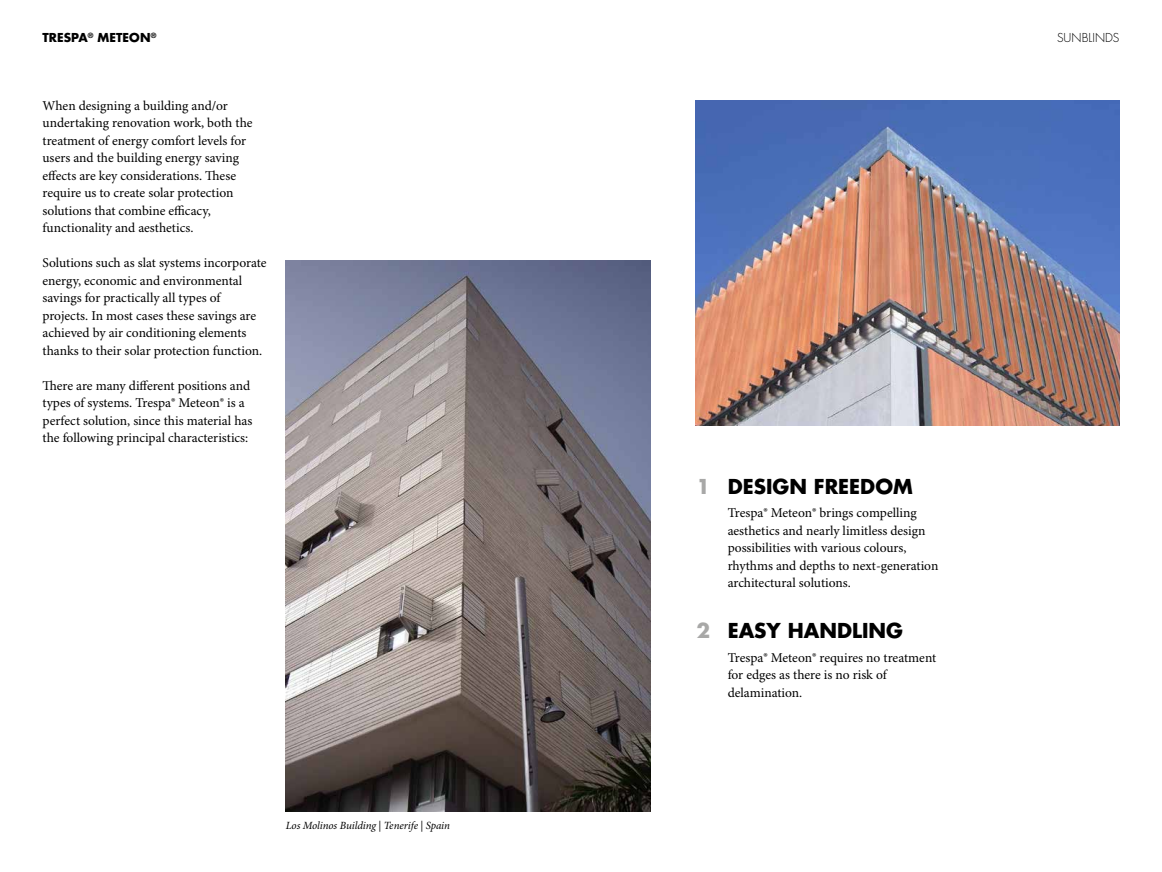
<style>
.page{position:relative;width:1162px;height:872px;background:#fff}
.page>*{position:absolute;margin:0;border:0;box-sizing:border-box;transform-origin:0 0}
.t1{font:700 20px "Futura Std";color:#000}
.t2{font:700 20px "Futura Std";color:#a8a8a7}
.t3{font:13.5px/17.5px "Minion Pro";color:#000}
.t4{font:700 12px "Futura Std";letter-spacing:.005em;color:#000}
.t5{font:300 12px "Futura Std";letter-spacing:.005em;color:#000}
.t6{font:italic 11px "Minion Pro";letter-spacing:-.01em;color:#000}
</style>
<div class="page">
<img style="left:286px;top:260px;width:365px;height:552px">
<img style="left:696px;top:100px;width:423px;height:325px">
<p class="t4" style="left:43px;top:30px;width:115px">TRESPA<sup>®</sup> METEON<sup>®</sup></p>
<p class="t5" style="left:1057px;top:31px;width:64px">SUNBLINDS</p>
<p class="t3" style="left:43px;top:97px;width:212px">When designing a building and/or undertaking renovation work, both the treatment of energy comfort levels for users and the building energy saving effects are key considerations. These require us to create solar protection solutions that combine efficacy, functionality and aesthetics.</p>
<p class="t3" style="left:43px;top:255px;width:226px">Solutions such as slat systems incorporate energy, economic and environmental savings for practically all types of projects. In most cases these savings are achieved by air conditioning elements thanks to their solar protection function.</p>
<p class="t3" style="left:43px;top:377px;width:211px">There are many different positions and types of systems. Trespa® Meteon® is a perfect solution, since this material has the following principal characteristics:</p>
<p class="t6" style="left:286px;top:819px;width:166px">Los Molinos Building | Tenerife | Spain</p>
<h1 class="t2" style="left:696px;top:473px;width:15px">1</h1>
<h1 class="t2" style="left:696px;top:618px;width:15px">2</h1>
<h1 class="t1" style="left:728px;top:473px;width:187px">DESIGN FREEDOM</h1>
<p class="t3" style="left:728px;top:505px;width:212px">Trespa® Meteon® brings compelling aesthetics and nearly limitless design possibilities with various colours, rhythms and depths to next-generation architectural solutions.</p>
<h1 class="t1" style="left:728px;top:617px;width:177px">EASY HANDLING</h1>
<p class="t3" style="left:728px;top:649px;width:210px">Trespa® Meteon® requires no treatment for edges as there is no risk of delamination.</p>
</div>
